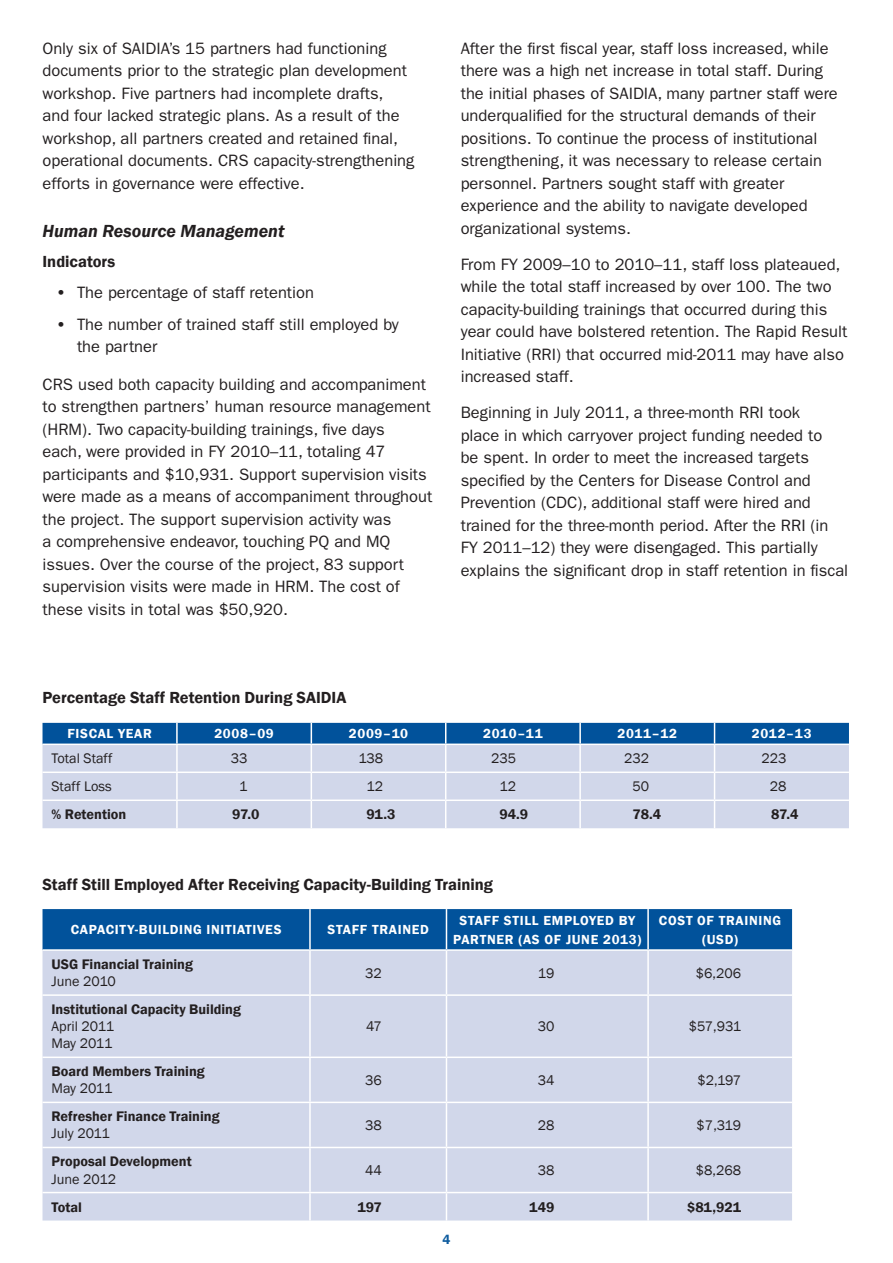
<style>
.page{position:relative;width:893px;height:1263px;background:#fff}
.page>*{position:absolute;margin:0;border:0;box-sizing:border-box;transform-origin:0 0}
.c-head{font:italic 600 18px "Franklin Gothic";color:#231f20}
.Body{font:16.5px/22.5px "ITC Franklin Gothic Std";color:#231f20}
.figure_table_title{font:600 16.5px "Franklin Gothic";color:#231f20}
.Body-2{font:600 16.5px "Franklin Gothic";color:#231f20}
.body{font:600 14.25px/17.1px "Franklin Gothic";color:#231f20}
.body-2{font:14.25px "Franklin Gothic";color:#231f20}
.head{font:600 13.5px/19.5px "Franklin Gothic";letter-spacing:.05em;color:#fff;text-align:center}
.t1{font:600 13.5px "Franklin Gothic";color:#105d9f}
.s1{font-weight:600}
.s2{font-weight:400}
</style>
<div class="page">
<svg style="left:43px;top:723px;width:806px;height:105px;background:#aabfdb"></svg>
<div style="left:43px;top:909px;width:749px;height:40px;background:#01529b"></div>
<div style="left:43px;top:951px;width:749px;height:269px;background:#d1d7ea"></div>
<hr style="left:309px;top:909px;width:2px;height:40px;background:#fff">
<hr style="left:446px;top:909px;width:1px;height:40px;background:#fff">
<hr style="left:647px;top:909px;width:2px;height:40px;background:#fff">
<hr style="left:309px;top:951px;width:2px;height:43px;background:#fff">
<hr style="left:446px;top:951px;width:1px;height:43px;background:#fff">
<hr style="left:647px;top:951px;width:2px;height:43px;background:#fff">
<hr style="left:43px;top:994px;width:267px;height:2px;background:#fff">
<hr style="left:310px;top:994px;width:136px;height:2px;background:#fff">
<hr style="left:309px;top:996px;width:2px;height:60px;background:#fff">
<hr style="left:446px;top:994px;width:202px;height:2px;background:#fff">
<hr style="left:446px;top:996px;width:1px;height:60px;background:#fff">
<hr style="left:648px;top:994px;width:144px;height:2px;background:#fff">
<hr style="left:647px;top:996px;width:2px;height:60px;background:#fff">
<hr style="left:43px;top:1056px;width:267px;height:2px;background:#fff">
<hr style="left:310px;top:1056px;width:136px;height:2px;background:#fff">
<hr style="left:309px;top:1058px;width:2px;height:44px;background:#fff">
<hr style="left:446px;top:1056px;width:202px;height:2px;background:#fff">
<hr style="left:446px;top:1058px;width:1px;height:44px;background:#fff">
<hr style="left:648px;top:1056px;width:144px;height:2px;background:#fff">
<hr style="left:647px;top:1058px;width:2px;height:44px;background:#fff">
<hr style="left:43px;top:1102px;width:267px;height:1px;background:#fff">
<hr style="left:310px;top:1102px;width:136px;height:1px;background:#fff">
<hr style="left:309px;top:1103px;width:2px;height:44px;background:#fff">
<hr style="left:446px;top:1102px;width:202px;height:1px;background:#fff">
<hr style="left:446px;top:1103px;width:1px;height:44px;background:#fff">
<hr style="left:648px;top:1102px;width:144px;height:1px;background:#fff">
<hr style="left:647px;top:1103px;width:2px;height:44px;background:#fff">
<hr style="left:43px;top:1147px;width:267px;height:1px;background:#fff">
<hr style="left:310px;top:1147px;width:136px;height:1px;background:#fff">
<hr style="left:309px;top:1148px;width:2px;height:44px;background:#fff">
<hr style="left:446px;top:1147px;width:202px;height:1px;background:#fff">
<hr style="left:446px;top:1148px;width:1px;height:44px;background:#fff">
<hr style="left:648px;top:1147px;width:144px;height:1px;background:#fff">
<hr style="left:647px;top:1148px;width:2px;height:44px;background:#fff">
<hr style="left:43px;top:1192px;width:267px;height:1px;background:#fff">
<hr style="left:310px;top:1192px;width:136px;height:1px;background:#fff">
<hr style="left:309px;top:1193px;width:2px;height:27px;background:#fff">
<hr style="left:446px;top:1192px;width:202px;height:1px;background:#fff">
<svg style="left:446px;top:1193px;width:1px;height:27px"></svg>
<hr style="left:648px;top:1192px;width:144px;height:1px;background:#fff">
<hr style="left:647px;top:1193px;width:2px;height:27px;background:#fff">
<p class="Body" style="left:43px;top:37px;width:373px">Only six of SAIDIA’s 15 partners had functioning documents prior to the strategic plan development workshop. Five partners had incomplete drafts,<br>and four lacked strategic plans. As a result of the workshop, all partners created and retained final, operational documents. CRS capacity-strengthening efforts in governance were effective.</p>
<p class="c-head" style="left:43px;top:219px;width:243px">Human Resource Management</p>
<p class="Body-2" style="left:43px;top:251px;width:74px">Indicators</p>
<p class="Body" style="left:56px;top:282px;width:259px"><span class="s1">•</span> The percentage of staff retention</p>
<p class="Body" style="left:77px;top:313px;width:323px;text-indent:-21px"><span class="s1">•</span> The number of trained staff still employed by the partner</p>
<p class="Body" style="left:43px;top:373px;width:391px">CRS used both capacity building and accompaniment to strengthen partners’ human resource management (HRM). Two capacity-building trainings, five days<br>each, were provided in FY 2010–11, totaling 47 participants and $10,931. Support supervision visits were made as a means of accompaniment throughout the project. The support supervision activity was<br>a comprehensive endeavor, touching PQ and MQ issues. Over the course of the project, 83 support supervision visits were made in HRM. The cost of these visits in total was $50,920.</p>
<p class="Body" style="left:461px;top:37px;width:379px">After the first fiscal year, staff loss increased, while there was a high net increase in total staff. During the initial phases of SAIDIA, many partner staff were underqualified for the structural demands of their positions. To continue the process of institutional strengthening, it was necessary to release certain personnel. Partners sought staff with greater experience and the ability to navigate developed organizational systems.</p>
<p class="Body" style="left:461px;top:253px;width:388px">From FY 2009–10 to 2010–11, staff loss plateaued, while the total staff increased by over 100. The two capacity-building trainings that occurred during this year could have bolstered retention. The Rapid Result Initiative (RRI) that occurred mid-2011 may have also increased staff.</p>
<p class="Body" style="left:461px;top:402px;width:389px">Beginning in July 2011, a three-month RRI took<br>place in which carryover project funding needed to<br>be spent. In order to meet the increased targets specified by the Centers for Disease Control and Prevention (CDC), additional staff were hired and trained for the three-month period. After the RRI (in FY 2011–12) they were disengaged. This partially explains the significant drop in staff retention in fiscal</p>
<p class="figure_table_title" style="left:43px;top:688px;width:305px">Percentage Staff Retention During SAIDIA</p>
<p class="head" style="left:67px;top:724px;width:86px">FISCAL YEAR</p>
<p class="head" style="left:214px;top:724px;width:61px">2008–09</p>
<p class="head" style="left:349px;top:724px;width:61px">2009–10</p>
<p class="head" style="left:483px;top:724px;width:61px">2010–11</p>
<p class="head" style="left:617px;top:724px;width:61px">2011–12</p>
<p class="head" style="left:752px;top:724px;width:61px">2012–13</p>
<p class="body-2" style="left:52px;top:750px;width:63px">Total Staff</p>
<p class="body-2" style="left:231px;top:750px;width:18px">33</p>
<p class="body-2" style="left:358px;top:750px;width:26px">138</p>
<p class="body-2" style="left:491px;top:750px;width:27px">235</p>
<p class="body-2" style="left:624px;top:750px;width:27px">232</p>
<p class="body-2" style="left:761px;top:750px;width:27px">223</p>
<p class="body-2" style="left:52px;top:778px;width:62px">Staff Loss</p>
<p class="body-2" style="left:239px;top:778px;width:10px">1</p>
<p class="body-2" style="left:367px;top:778px;width:18px">12</p>
<p class="body-2" style="left:499px;top:778px;width:18px">12</p>
<p class="body-2" style="left:632px;top:778px;width:18px">50</p>
<p class="body-2" style="left:770px;top:778px;width:18px">28</p>
<p class="body" style="left:52px;top:806px;width:76px">% Retention</p>
<p class="body" style="left:232px;top:806px;width:29px">97.0</p>
<p class="body" style="left:366px;top:806px;width:30px">91.3</p>
<p class="body" style="left:499px;top:806px;width:30px">94.9</p>
<p class="body" style="left:632px;top:806px;width:30px">78.4</p>
<p class="body" style="left:771px;top:806px;width:29px">87.4</p>
<p class="figure_table_title" style="left:43px;top:874px;width:452px">Staff Still Employed After Receiving Capacity-Building Training</p>
<p class="head" style="left:71px;top:920px;width:212px">CAPACITY-BUILDING INITIATIVES</p>
<p class="head" style="left:328px;top:920px;width:103px">STAFF TRAINED</p>
<p class="head" style="left:453px;top:910px;width:190px">STAFF STILL EMPLOYED BY<br>PARTNER (AS OF JUNE 2013)</p>
<p class="head" style="left:659px;top:910px;width:124px">COST OF TRAINING (USD)</p>
<p class="body" style="left:52px;top:956px;width:143px">USG Financial Training<br><span class="s2">June 2010</span></p>
<p class="body-2" style="left:365px;top:964px;width:18px">32</p>
<p class="body-2" style="left:538px;top:964px;width:18px">19</p>
<p class="body-2" style="left:696px;top:964px;width:47px">$6,206</p>
<p class="body" style="left:52px;top:1001px;width:191px">Institutional Capacity Building<br><span class="s2">April 2011<br>May 2011</span></p>
<p class="body-2" style="left:366px;top:1017px;width:17px">47</p>
<p class="body-2" style="left:538px;top:1017px;width:18px">30</p>
<p class="body-2" style="left:689px;top:1017px;width:54px">$57,931</p>
<p class="body" style="left:52px;top:1063px;width:155px">Board Members Training<br><span class="s2">May 2011</span></p>
<p class="body-2" style="left:365px;top:1071px;width:18px">36</p>
<p class="body-2" style="left:538px;top:1071px;width:18px">34</p>
<p class="body-2" style="left:697px;top:1071px;width:45px">$2,197</p>
<p class="body" style="left:52px;top:1108px;width:170px">Refresher Finance Training<br><span class="s2">July 2011</span></p>
<p class="body-2" style="left:365px;top:1116px;width:18px">38</p>
<p class="body-2" style="left:538px;top:1116px;width:18px">28</p>
<p class="body-2" style="left:697px;top:1116px;width:46px">$7,319</p>
<p class="body" style="left:52px;top:1153px;width:142px">Proposal Development<br><span class="s2">June 2012</span></p>
<p class="body-2" style="left:365px;top:1161px;width:18px">44</p>
<p class="body-2" style="left:538px;top:1161px;width:18px">38</p>
<p class="body-2" style="left:696px;top:1161px;width:47px">$8,268</p>
<p class="body" style="left:52px;top:1198px;width:32px">Total</p>
<p class="body" style="left:357px;top:1198px;width:26px">197</p>
<p class="body" style="left:529px;top:1198px;width:27px">149</p>
<p class="body" style="left:687px;top:1198px;width:56px">$81,921</p>
<p class="t1" style="left:443px;top:1231px;width:9px">4</p>
</div>
